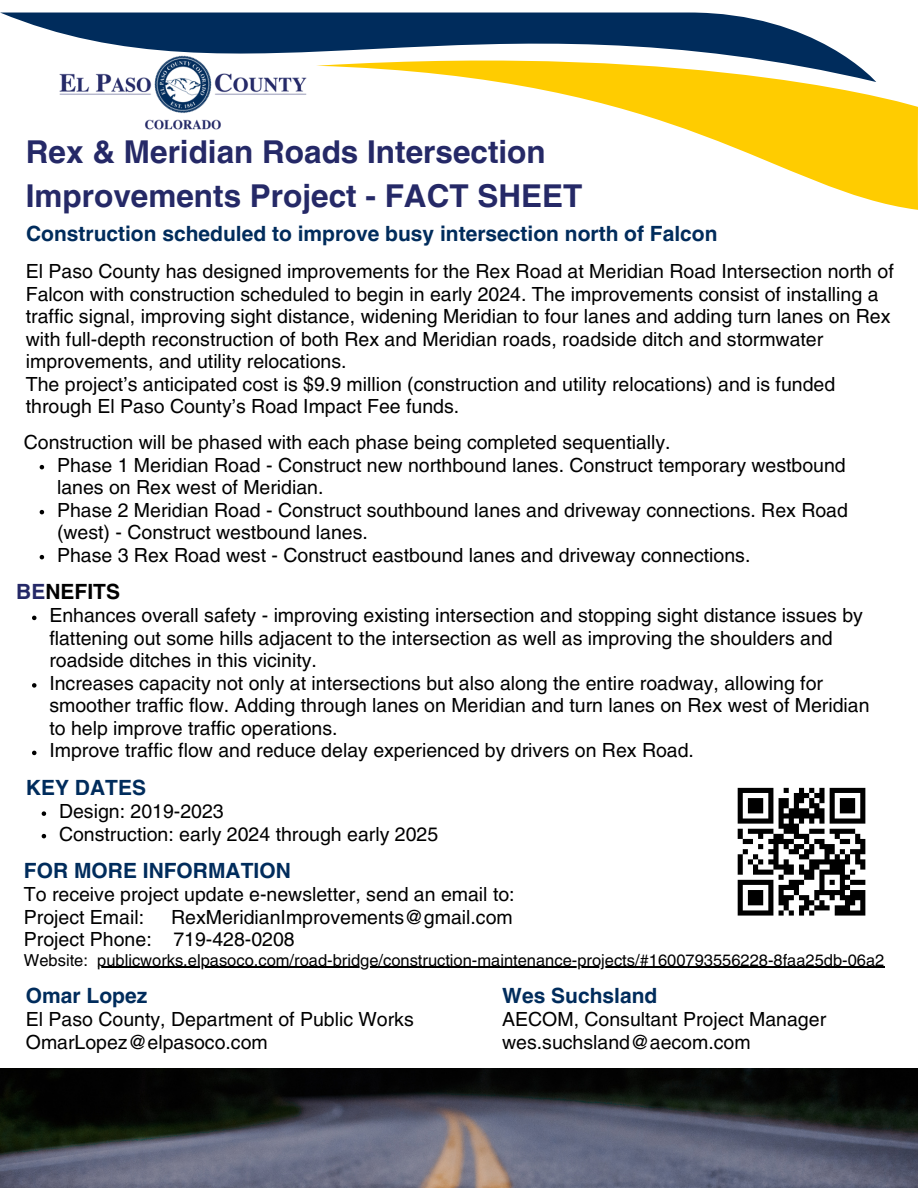
<style>
.page{position:relative;width:918px;height:1188px;background:#fff}
.page>*{position:absolute;margin:0;border:0;box-sizing:border-box;transform-origin:0 0}
.t1{font:700 31.5px/43.8px "Helvetica LT Pro";color:#252967}
.t2{font:700 21px "Helvetica LT Pro";color:#002c5c}
.t3{font:700 21px "Helvetica LT Pro";color:#000}
.t4{font:19.5px/22.5px "Helvetica LT Pro";color:#000}
.t5{font:16.5px "Helvetica LT Pro";color:#000}
.s1{color:#252967}
</style>
<div class="page">
<img style="left:0;top:1069px;width:918px;height:119px">
<svg style="left:0;top:12px;width:820px;height:30px;background:#234972"></svg>
<svg style="left:341px;top:42px;width:577px;height:168px"></svg>
<img style="left:26px;top:12px;width:315px;height:118px">
<svg style="left:738px;top:788px;width:127px;height:128px"></svg>
<div style="left:835px;top:910px;width:30px;height:6px;background:#000"></div>
<svg style="left:40px;top:465px;width:4px;height:4px"></svg>
<svg style="left:40px;top:510px;width:4px;height:4px"></svg>
<svg style="left:40px;top:555px;width:4px;height:4px"></svg>
<svg style="left:42px;top:811px;width:4px;height:5px"></svg>
<svg style="left:42px;top:834px;width:4px;height:4px"></svg>
<svg style="left:32px;top:616px;width:5px;height:4px"></svg>
<svg style="left:32px;top:683px;width:5px;height:5px"></svg>
<svg style="left:32px;top:751px;width:5px;height:4px"></svg>
<hr style="left:97px;top:967px;width:787px;height:1px;background:#000">
<p class="t1" style="left:26px;top:133px;width:558px">Rex &amp; Meridian Roads Intersection<br>Improvements Project - FACT SHEET</p>
<h1 class="t2" style="left:26px;top:226px;width:693px">Construction scheduled to improve busy intersection north of Falcon</h1>
<h3 class="t4" style="left:26px;top:262px;width:869px">El Paso County has designed improvements for the Rex Road at Meridian Road Intersection north of Falcon with construction scheduled to begin in early 2024. The improvements consist of installing a traffic signal, improving sight distance, widening Meridian to four lanes and adding turn lanes on Rex with full-depth reconstruction of both Rex and Meridian roads, roadside ditch and stormwater improvements, and utility relocations.<br>The project’s anticipated cost is $9.9 million (construction and utility relocations) and is funded through El Paso County’s Road Impact Fee funds.</h3>
<h4 class="t4" style="left:24px;top:433px;width:648px">Construction will be phased with each phase being completed sequentially.</h4>
<h4 class="t4" style="left:57px;top:455px;width:790px">Phase 1 Meridian Road - Construct new northbound lanes. Construct temporary westbound lanes on Rex west of Meridian.</h4>
<p class="t4" style="left:57px;top:500px;width:792px">Phase 2 Meridian Road - Construct southbound lanes and driveway connections. Rex Road (west) - Construct westbound lanes.</p>
<p class="t4" style="left:57px;top:545px;width:695px">Phase 3 Rex Road west - Construct eastbound lanes and driveway connections.</p>
<p class="t3" style="left:16px;top:584px;width:105px"><span class="s1">BE</span>NEFITS</p>
<p class="t4" style="left:49px;top:606px;width:815px">Enhances overall safety - improving existing intersection and stopping sight distance issues by flattening out some hills adjacent to the intersection as well as improving the shoulders and roadside ditches in this vicinity.</p>
<h2 class="t4" style="left:49px;top:674px;width:822px">Increases capacity not only at intersections but also along the entire roadway, allowing for smoother traffic flow. Adding through lanes on Meridian and turn lanes on Rex west of Meridian to help improve traffic operations.</h2>
<p class="t4" style="left:49px;top:741px;width:646px">Improve traffic flow and reduce delay experienced by drivers on Rex Road.</p>
<p class="t2" style="left:26px;top:779px;width:122px">KEY DATES</p>
<h2 class="t4" style="left:59px;top:802px;width:166px">Design: 2019-2023</h2>
<p class="t4" style="left:59px;top:824px;width:381px">Construction: early 2024 through early 2025</p>
<p class="t2" style="left:24px;top:863px;width:269px">FOR MORE INFORMATION</p>
<p class="t4" style="left:24px;top:885px;width:492px">To receive project update e-newsletter, send an email to:</p>
<p class="t4" style="left:24px;top:908px;width:122px">Project Email:</p>
<p class="t4" style="left:171px;top:908px;width:343px">RexMeridianImprovements@gmail.com</p>
<p class="t4" style="left:24px;top:930px;width:272px">Project Phone: 719-428-0208</p>
<p class="t5" style="left:24px;top:954px;width:66px">Website:</p>
<p class="t5" style="left:97px;top:954px;width:789px">publicworks.elpasoco.com/road-bridge/construction-maintenance-projects/#1600793556228-8faa25db-06a2</p>
<p class="t2" style="left:26px;top:988px;width:123px">Omar Lopez</p>
<p class="t4" style="left:26px;top:1010px;width:389px">El Paso County, Department of Public Works<br>OmarLopez@elpasoco.com</p>
<h4 class="t2" style="left:502px;top:988px;width:157px">Wes Suchsland</h4>
<h4 class="t4" style="left:502px;top:1010px;width:325px">AECOM, Consultant Project Manager wes.suchsland@aecom.com</h4>
</div>
